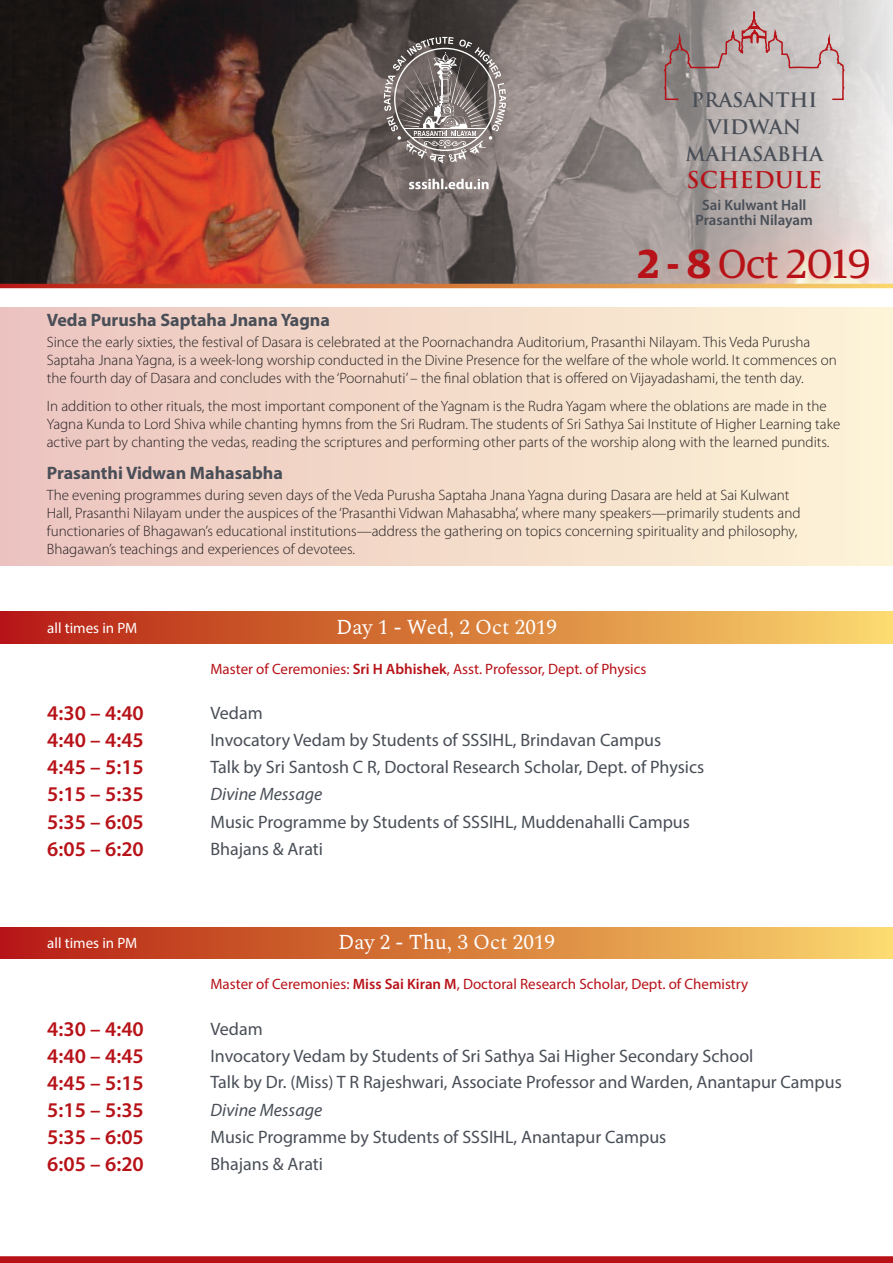
<style>
.page{position:relative;width:893px;height:1263px;background:#fff}
.page>*{position:absolute;margin:0;border:0;box-sizing:border-box;transform-origin:0 0}
.t1{font:40.5px "Guardian Egyptian";color:#b71218}
.t2{font:700 22.5px "Trajan Pro";color:#b71218}
.t3{font:600 21px "Myriad Pro";color:#b71218}
.t4{font:21px "Spectral";color:#fff}
.t5{font:700 19.5px/27px "Trajan Pro";color:#494e57;text-align:center}
.t6{font:18px "Myriad Pro";color:#494e57}
.t7{font:700 18px "Myriad Pro";color:#494e57}
.t8{font:italic 18px "Myriad Pro";color:#494e57}
.Body{font:300 15px/18px "Myriad Pro";color:#231f20}
.t9{font:15px "Myriad Pro";color:#b71218}
.t10{font:600 15px/15px "Myriad Pro";color:#494e57;text-align:center}
.t11{font:15px "Myriad Pro";color:#fff}
.s1{font-weight:600}
</style>
<div class="page">
<img style="left:0;top:0;width:893px;height:284px">
<svg style="left:663px;top:0;width:182px;height:101px;background:#b5a8a7"></svg>
<svg style="left:0;top:284px;width:893px;height:4px;background:#d6793b"></svg>
<div style="left:0;top:1256px;width:893px;height:7px;background:#b71218"></div>
<div style="left:0;top:307px;width:893px;height:258px;background:linear-gradient(to right,#ebc4bf,#fdf3d7)"></div>
<div style="left:0;top:612px;width:893px;height:31px;background:linear-gradient(to right,#b51c0f,#fad96a)"></div>
<div style="left:0;top:927px;width:893px;height:31px;background:linear-gradient(to right,#b51c0f,#fad96a)"></div>
<svg style="left:384px;top:37px;width:122px;height:126px;background:#807876"></svg>
<svg style="left:409px;top:179px;width:80px;height:10px"></svg>
<h3 class="t5" style="left:685px;top:86px;width:139px">PRASANTHI<br>VIDWAN<br>MAHASABHA</h3>
<h2 class="t2" style="left:687px;top:165px;width:137px">SCHEDULE</h2>
<p class="t10" style="left:696px;top:197px;width:119px">Sai Kulwant Hall<br>Prasanthi Nilayam</p>
<h1 class="t1" style="left:638px;top:236px;width:234px"><span class="s1">2 - 8</span> Oct 2019</h1>
<p class="t7" style="left:47px;top:308px;width:285px">Veda Purusha Saptaha Jnana Yagna</p>
<p class="Body" style="left:47px;top:333px;width:791px">Since the early sixties, the festival of Dasara is celebrated at the Poornachandra Auditorium, Prasanthi Nilayam. This Veda Purusha<br>Saptaha Jnana Yagna, is a week-long worship conducted in the Divine Presence for the welfare of the whole world. It commences on the fourth day of Dasara and concludes with the ‘Poornahuti’ – the final oblation that is offered on Vijayadashami, the tenth day.</p>
<p class="Body" style="left:47px;top:397px;width:795px">In addition to other rituals, the most important component of the Yagnam is the Rudra Yagam where the oblations are made in the<br>Yagna Kunda to Lord Shiva while chanting hymns from the Sri Rudram. The students of Sri Sathya Sai Institute of Higher Learning take active part by chanting the vedas, reading the scriptures and performing other parts of the worship along with the learned pundits.</p>
<p class="t7" style="left:47px;top:461px;width:238px">Prasanthi Vidwan Mahasabha</p>
<p class="Body" style="left:47px;top:486px;width:755px">The evening programmes during seven days of the Veda Purusha Saptaha Jnana Yagna during Dasara are held at Sai Kulwant Hall, Prasanthi Nilayam under the auspices of the ‘Prasanthi Vidwan Mahasabha’, where many speakers—primarily students and functionaries of Bhagawan’s educational institutions—address the gathering on topics concerning spirituality and philosophy, Bhagawan’s teachings and experiences of devotees.</p>
<p class="t11" style="left:47px;top:619px;width:91px">all times in PM</p>
<p class="t4" style="left:336px;top:612px;width:222px">Day 1 - Wed, 2 Oct 2019</p>
<p class="t9" style="left:210px;top:660px;width:437px">Master of Ceremonies: <span class="s1">Sri H Abhishek</span>, Asst. Professor, Dept. of Physics</p>
<p class="t3" style="left:47px;top:700px;width:98px">4:30 – 4:40</p>
<p class="t6" style="left:210px;top:702px;width:54px">Vedam</p>
<p class="t3" style="left:47px;top:727px;width:98px">4:40 – 4:45</p>
<p class="t6" style="left:210px;top:729px;width:452px">Invocatory Vedam by Students of SSSIHL, Brindavan Campus</p>
<p class="t3" style="left:47px;top:754px;width:98px">4:45 – 5:15</p>
<p class="t6" style="left:210px;top:756px;width:495px">Talk by Sri Santosh C R, Doctoral Research Scholar, Dept. of Physics</p>
<p class="t3" style="left:47px;top:781px;width:98px">5:15 – 5:35</p>
<p class="t3" style="left:47px;top:808px;width:98px">5:35 – 6:05</p>
<p class="t8" style="left:210px;top:783px;width:113px">Divine Message</p>
<p class="t6" style="left:210px;top:811px;width:481px">Music Programme by Students of SSSIHL, Muddenahalli Campus</p>
<p class="t3" style="left:47px;top:835px;width:98px">6:05 – 6:20</p>
<p class="t6" style="left:210px;top:838px;width:114px">Bhajans &amp; Arati</p>
<p class="t11" style="left:47px;top:934px;width:91px">all times in PM</p>
<p class="t4" style="left:338px;top:927px;width:218px">Day 2 - Thu, 3 Oct 2019</p>
<p class="t9" style="left:210px;top:975px;width:539px">Master of Ceremonies: <span class="s1">Miss Sai Kiran M</span>, Doctoral Research Scholar, Dept. of Chemistry</p>
<p class="t3" style="left:47px;top:1015px;width:98px">4:30 – 4:40</p>
<p class="t6" style="left:210px;top:1017px;width:54px">Vedam</p>
<p class="t3" style="left:47px;top:1042px;width:98px">4:40 – 4:45</p>
<p class="t6" style="left:210px;top:1044px;width:545px">Invocatory Vedam by Students of Sri Sathya Sai Higher Secondary School</p>
<p class="t3" style="left:47px;top:1069px;width:98px">4:45 – 5:15</p>
<p class="t6" style="left:210px;top:1071px;width:633px">Talk by Dr. (Miss) T R Rajeshwari, Associate Professor and Warden, Anantapur Campus</p>
<p class="t3" style="left:47px;top:1096px;width:98px">5:15 – 5:35</p>
<p class="t8" style="left:210px;top:1099px;width:113px">Divine Message</p>
<p class="t3" style="left:47px;top:1124px;width:98px">5:35 – 6:05</p>
<p class="t3" style="left:47px;top:1151px;width:98px">6:05 – 6:20</p>
<p class="t6" style="left:210px;top:1126px;width:457px">Music Programme by Students of SSSIHL, Anantapur Campus</p>
<p class="t6" style="left:210px;top:1153px;width:114px">Bhajans &amp; Arati</p>
</div>
